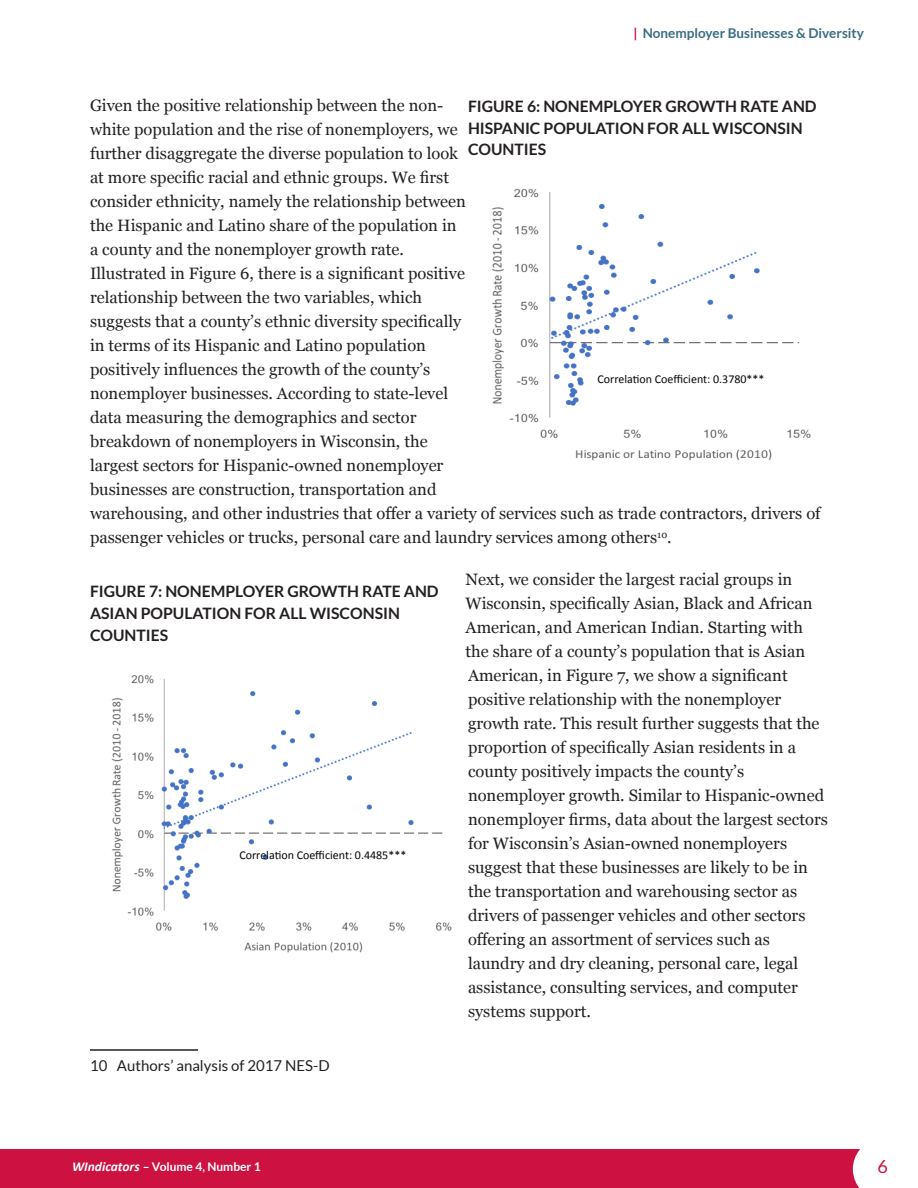
<style>
.page{position:relative;width:918px;height:1188px;background:#fff}
.page>*{position:absolute;margin:0;border:0;box-sizing:border-box;transform-origin:0 0}
.t1{font:18px "Lato";color:#cd1141}
.Text{font:16.5px/24px "Georgia";color:#231f20}
.Figure___Heading{font:700 15.75px/21.8px "Lato";color:#231f20}
.t2{font:15px "Lato";color:#231f20}
.t3{font:700 13.5px "Lato";color:#3a6d81}
.Main_Title{font:12px "Calibri";color:#040503}
.t4{font:700 12px "Lato";color:#fff}
.s1{color:#cd1141}
.s2{font-family:"Calibri";font-style:italic;font-size:13.5px}
</style>
<div class="page">
<div style="left:0;top:1149px;width:860px;height:39px;background:#cd1141"></div>
<hr style="left:90px;top:1049px;width:108px;height:2px;background:#231f20">
<img style="left:111px;top:675px;width:341px;height:278px">
<img style="left:492px;top:188px;width:319px;height:273px">
<p class="t3" style="left:633px;top:25px;width:232px"><span class="s1">|</span> Nonemployer Businesses &amp; Diversity</p>
<p class="Text" style="left:90px;top:93px;width:732px">Given the positive relationship between the non-<br>white population and the rise of nonemployers, we<br>further disaggregate the diverse population to look<br>at more specific racial and ethnic groups. We first<br>consider ethnicity, namely the relationship between<br>the Hispanic and Latino share of the population in<br>a county and the nonemployer growth rate.<br>Illustrated in Figure 6, there is a significant positive<br>relationship between the two variables, which<br>suggests that a county’s ethnic diversity specifically<br>in terms of its Hispanic and Latino population<br>positively influences the growth of the county’s<br>nonemployer businesses. According to state-level<br>data measuring the demographics and sector<br>breakdown of nonemployers in Wisconsin, the<br>largest sectors for Hispanic-owned nonemployer<br>businesses are construction, transportation and<br>warehousing, and other industries that offer a variety of services such as trade contractors, drivers of passenger vehicles or trucks, personal care and laundry services among others<sup>10</sup>.</p>
<p class="Text" style="left:466px;top:567px;width:364px">Next, we consider the largest racial groups in Wisconsin, specifically Asian, Black and African American, and American Indian. Starting with the share of a county’s population that is Asian American, in Figure 7, we show a significant positive relationship with the nonemployer growth rate. This result further suggests that the proportion of specifically Asian residents in a county positively impacts the county’s nonemployer growth. Similar to Hispanic-owned nonemployer firms, data about the largest sectors for Wisconsin’s Asian-owned nonemployers suggest that these businesses are likely to be in the transportation and warehousing sector as drivers of passenger vehicles and other sectors offering an assortment of services such as laundry and dry cleaning, personal care, legal assistance, consulting services, and computer systems support.</p>
<p class="t2" style="left:90px;top:1057px;width:241px">10 Authors’ analysis of 2017 NES-D</p>
<p class="Figure___Heading" style="left:468px;top:95px;width:350px">FIGURE 6: NONEMPLOYER GROWTH RATE AND<br>HISPANIC POPULATION FOR ALL WISCONSIN<br>COUNTIES</p>
<p class="Main_Title" style="left:598px;top:371px;width:168px">Correlation Coefficient: 0.3780***</p>
<p class="Figure___Heading" style="left:90px;top:580px;width:350px">FIGURE 7: NONEMPLOYER GROWTH RATE AND<br>ASIAN POPULATION FOR ALL WISCONSIN<br>COUNTIES</p>
<p class="Main_Title" style="left:239px;top:847px;width:168px">Correlation Coefficient: 0.4485***</p>
<p class="t4" style="left:72px;top:1160px;width:190px"><span class="s2">WIndicators</span> – Volume 4, Number 1</p>
<p class="t1" style="left:878px;top:1157px;width:12px">6</p>
</div>
